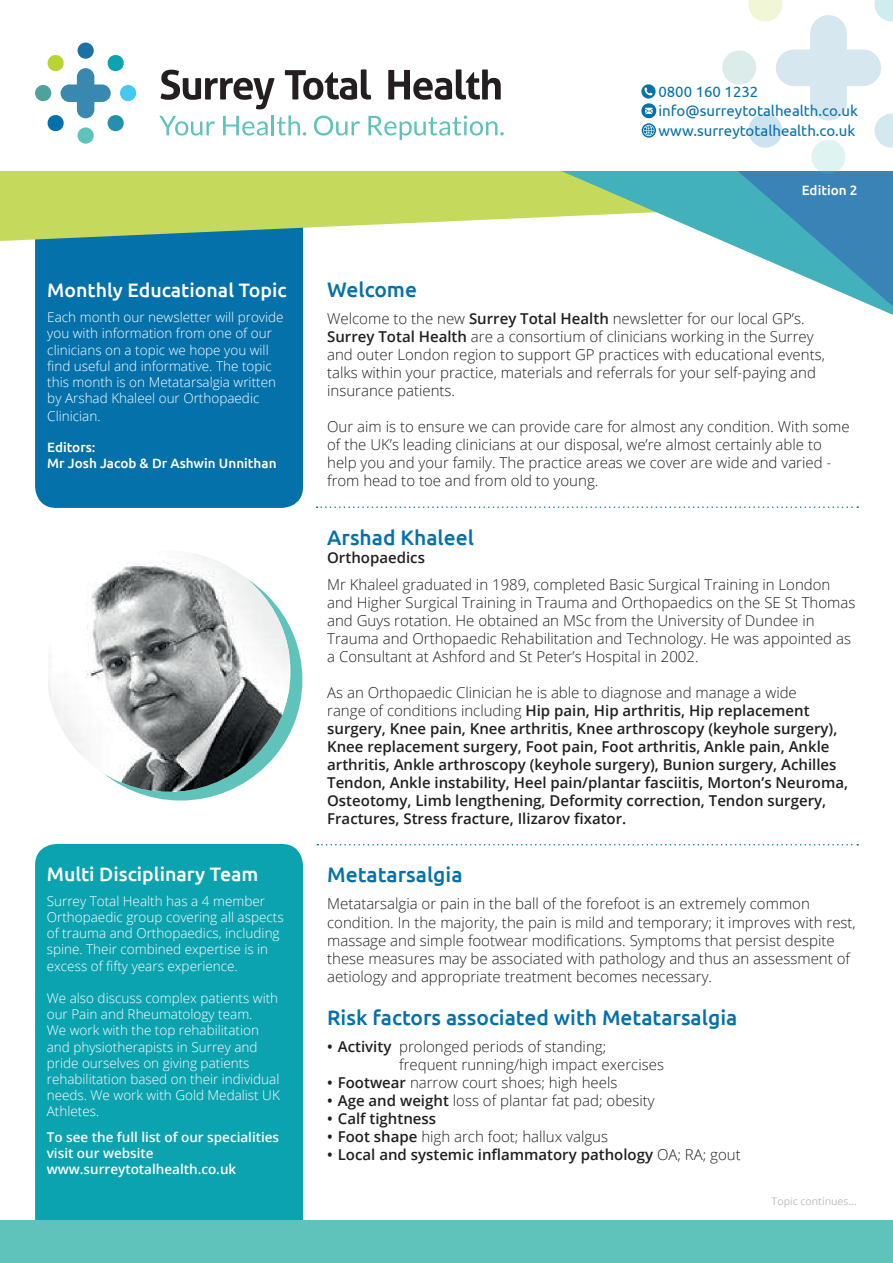
<style>
.page{position:relative;width:893px;height:1263px;background:#fff}
.page>*{position:absolute;margin:0;border:0;box-sizing:border-box;transform-origin:0 0}
.t1{font:500 21px "Ubuntu";color:#0571aa}
.t2{font:500 19.5px "Ubuntu";color:#fff}
.t3{font:300 15px/18px "Open Sans";color:#231f20}
.t4{font:600 15px/18px "Open Sans";color:#231f20}
.t5{font:15px/19.5px "Ubuntu";color:#0571aa}
.t6{font:300 13.5px/16.2px "Open Sans";color:#fff}
.t7{font:600 13.5px/16.2px "Open Sans";color:#fff}
.t8{font:500 13.5px/16.2px "Ubuntu";color:#fff}
.t9{font:10.5px "Open Sans";color:#bcbdc0}
.s1{font-weight:600}
.s2{font-weight:300}
</style>
<div class="page">
<div style="left:35px;top:183px;width:268px;height:325px;background:#0571aa;border-radius:21px"></div>
<div style="left:35px;top:844px;width:268px;height:417px;background:#0ca3b0;border-radius:21px"></div>
<svg style="left:317px;top:506px;width:541px;height:2px"></svg>
<svg style="left:317px;top:844px;width:541px;height:1px"></svg>
<svg style="left:0;top:171px;width:485px;height:70px;background:#bfd76f"></svg>
<svg style="left:485px;top:171px;width:408px;height:144px"></svg>
<div style="left:59px;top:559px;width:243px;height:241px;background:#60c3bb;border-radius:50%"></div>
<img style="left:48px;top:553px;width:241px;height:239px">
<div style="left:0;top:1220px;width:893px;height:43px;background:#60c3bb"></div>
<svg style="left:161px;top:70px;width:114px;height:39px"></svg>
<svg style="left:285px;top:69px;width:86px;height:31px"></svg>
<svg style="left:388px;top:69px;width:113px;height:31px"></svg>
<svg style="left:159px;top:116px;width:56px;height:20px"></svg>
<svg style="left:223px;top:116px;width:45px;height:20px"></svg>
<hr style="left:272px;top:115px;width:2px;height:20px;background:#60c3bb">
<svg style="left:277px;top:115px;width:29px;height:21px"></svg>
<svg style="left:314px;top:116px;width:46px;height:20px"></svg>
<svg style="left:368px;top:115px;width:136px;height:25px"></svg>
<div style="left:78px;top:43px;width:16px;height:16px;background:#1b70a5;border-radius:50%"></div>
<div style="left:35px;top:85px;width:16px;height:16px;background:#4da29c;border-radius:50%"></div>
<div style="left:78px;top:127px;width:16px;height:17px;background:#60c3bb;border-radius:50%"></div>
<div style="left:120px;top:85px;width:16px;height:16px;background:#47c8f2;border-radius:50%"></div>
<svg style="left:47px;top:54px;width:78px;height:78px"></svg>
<svg style="left:641px;top:84px;width:15px;height:54px"></svg>
<svg style="left:699px;top:0;width:194px;height:306px"></svg>
<h2 class="t2" style="left:47px;top:278px;width:241px">Monthly Educational Topic</h2>
<p class="t6" style="left:47px;top:309px;width:238px">Each month our newsletter will provide you with information from one of our clinicians on a topic we hope you will find useful and informative. The topic this month is on Metatarsalgia written by Arshad Khaleel our Orthopaedic</p>
<p class="t6" style="left:47px;top:408px;width:55px">Clinician.</p>
<p class="t8" style="left:47px;top:438px;width:231px">Editors:<br>Mr Josh Jacob &amp; Dr Ashwin Unnithan</p>
<h2 class="t2" style="left:47px;top:861px;width:213px">Multi Disciplinary Team</h2>
<p class="t6" style="left:47px;top:892px;width:238px">Surrey Total Health has a 4 member Orthopaedic group covering all aspects of trauma and Orthopaedics, including spine. Their combined expertise is in excess of fifty years experience.</p>
<p class="t6" style="left:47px;top:989px;width:235px">We also discuss complex patients with our Pain and Rheumatology team.<br>We work with the top rehabilitation and physiotherapists in Surrey and pride ourselves on giving patients rehabilitation based on their individual needs. We work with Gold Medalist UK Athletes.</p>
<p class="t7" style="left:47px;top:1128px;width:234px">To see the full list of our specialities visit our website www.surreytotalhealth.co.uk</p>
<p class="t5" style="left:658px;top:81px;width:201px">0800 160 1232 info@surreytotalhealth.co.uk www.surreytotalhealth.co.uk</p>
<p class="t8" style="left:802px;top:182px;width:57px">Edition 2</p>
<h1 class="t1" style="left:327px;top:276px;width:91px">Welcome</h1>
<p class="t3" style="left:327px;top:309px;width:499px">Welcome to the new <span class="s1">Surrey Total Health</span> newsletter for our local GP’s.<br><span class="s1">Surrey Total Health</span> are a consortium of clinicians working in the Surrey and outer London region to support GP practices with educational events, talks within your practice, materials and referrals for your self-paying and insurance patients.</p>
<p class="t3" style="left:327px;top:417px;width:524px">Our aim is to ensure we can provide care for almost any condition. With some of the UK’s leading clinicians at our disposal, we’re almost certainly able to help you and your family. The practice areas we cover are wide and varied - from head to toe and from old to young.</p>
<h1 class="t1" style="left:327px;top:524px;width:148px">Arshad Khaleel</h1>
<p class="t4" style="left:327px;top:548px;width:99px">Orthopaedics</p>
<p class="t3" style="left:327px;top:575px;width:530px">Mr Khaleel graduated in 1989, completed Basic Surgical Training in London and Higher Surgical Training in Trauma and Orthopaedics on the SE St Thomas and Guys rotation. He obtained an MSc from the University of Dundee in Trauma and Orthopaedic Rehabilitation and Technology. He was appointed as a Consultant at Ashford and St Peter’s Hospital in 2002.</p>
<p class="t4" style="left:327px;top:683px;width:522px"><span class="s2">As an Orthopaedic Clinician he is able to diagnose and manage a wide<br>range of conditions including</span> Hip pain, Hip arthritis, Hip replacement surgery, Knee pain, Knee arthritis, Knee arthroscopy (keyhole surgery), Knee replacement surgery, Foot pain, Foot arthritis, Ankle pain, Ankle arthritis, Ankle arthroscopy (keyhole surgery), Bunion surgery, Achilles Tendon, Ankle instability, Heel pain/plantar fasciitis, Morton’s Neuroma, Osteotomy, Limb lengthening, Deformity correction, Tendon surgery, Fractures, Stress fracture, Ilizarov fixator.</p>
<h1 class="t1" style="left:327px;top:862px;width:137px">Metatarsalgia</h1>
<p class="t3" style="left:327px;top:895px;width:530px">Metatarsalgia or pain in the ball of the forefoot is an extremely common condition. In the majority, the pain is mild and temporary; it improves with rest, massage and simple footwear modifications. Symptoms that persist despite these measures may be associated with pathology and thus an assessment of aetiology and appropriate treatment becomes necessary.</p>
<h1 class="t1" style="left:327px;top:1004px;width:412px">Risk factors associated with Metatarsalgia</h1>
<p class="t3" style="left:399px;top:1037px;width:266px;text-indent:-72px"><span class="s1">• Activity</span> prolonged periods of standing; frequent running/high impact exercises</p>
<p class="t3" style="left:327px;top:1073px;width:292px"><span class="s1">• Footwear</span> narrow court shoes; high heels</p>
<p class="t3" style="left:327px;top:1091px;width:329px"><span class="s1">• Age and weight</span> loss of plantar fat pad; obesity</p>
<p class="t4" style="left:327px;top:1109px;width:110px">• Calf tightness</p>
<p class="t3" style="left:327px;top:1127px;width:282px"><span class="s1">• Foot shape</span> high arch foot; hallux valgus</p>
<p class="t4" style="left:327px;top:1145px;width:415px">• Local and systemic inflammatory pathology <span class="s2">OA; RA; gout</span></p>
<p class="t9" style="left:771px;top:1194px;width:87px">Topic continues...</p>
</div>
